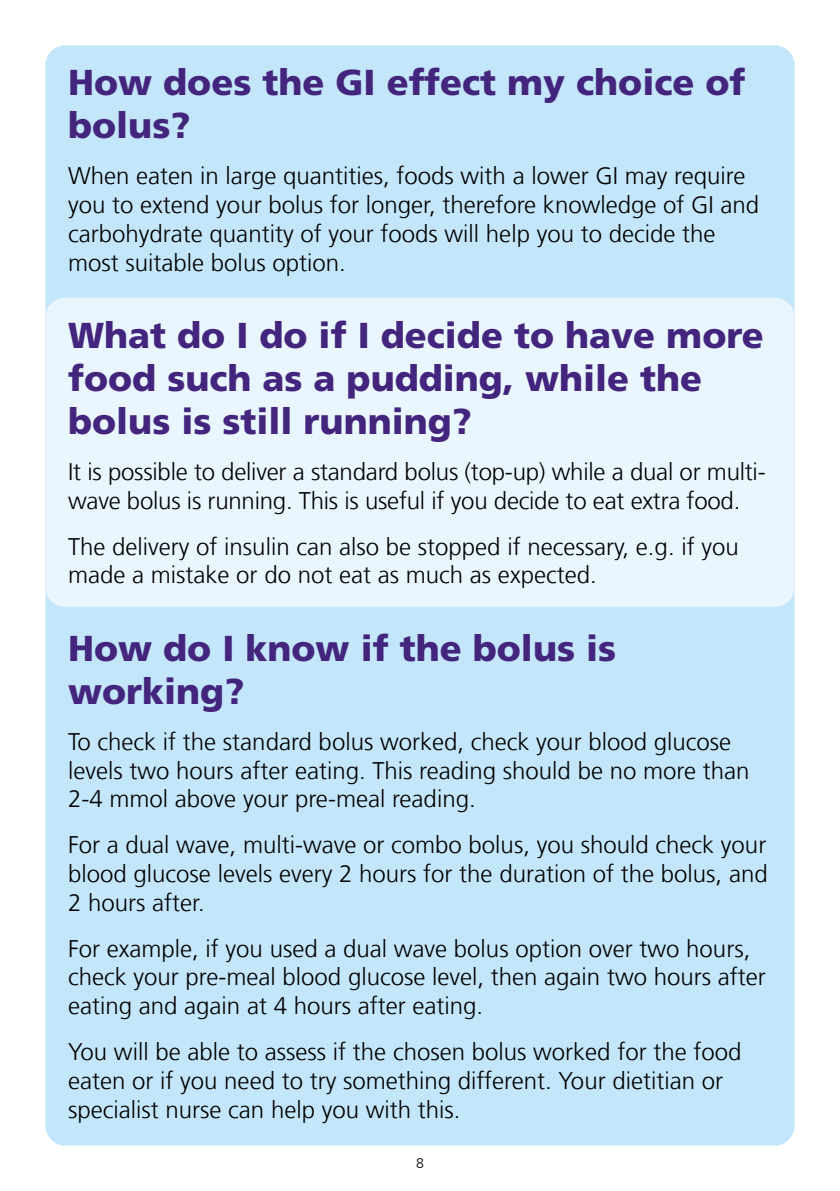
<style>
.page{position:relative;width:840px;height:1191px;background:#fff}
.page>*{position:absolute;margin:0;border:0;box-sizing:border-box;transform-origin:0 0}
.t1{font:900 36px/43.2px "Frutiger LT Com";color:#44257d}
.t2{font:300 24px/28.8px "Frutiger LT Com";color:#000}
.t3{font:300 14px "Frutiger LT Com";color:#000}
</style>
<div class="page">
<div style="left:45px;top:45px;width:749px;height:1100px;background:#c4e6fa;border-radius:20px"></div>
<div style="left:45px;top:298px;width:749px;height:309px;background:#eaf6fe;border-radius:20px"></div>
<h1 class="t1" style="left:68px;top:61px;width:678px">How does the GI effect my choice of bolus?</h1>
<p class="t2" style="left:68px;top:162px;width:692px">When eaten in large quantities, foods with a lower GI may require you to extend your bolus for longer, therefore knowledge of GI and carbohydrate quantity of your foods will help you to decide the most suitable bolus option.</p>
<h1 class="t1" style="left:68px;top:313px;width:696px">What do I do if I decide to have more food such as a pudding, while the bolus is still running?</h1>
<p class="t2" style="left:68px;top:457px;width:698px">It is possible to deliver a standard bolus (top-up) while a dual or multi&shy;wave bolus is running. This is useful if you decide to eat extra food.</p>
<p class="t2" style="left:68px;top:532px;width:671px">The delivery of insulin can also be stopped if necessary, e.g. if you made a mistake or do not eat as much as expected.</p>
<h1 class="t1" style="left:68px;top:626px;width:549px">How do I know if the bolus is working?</h1>
<p class="t2" style="left:68px;top:727px;width:682px">To check if the standard bolus worked, check your blood glucose levels two hours after eating. This reading should be no more than<br>2-4 mmol above your pre-meal reading.</p>
<p class="t2" style="left:68px;top:830px;width:700px;text-align:justify">For a dual wave, multi-wave or combo bolus, you should check your blood glucose levels every 2 hours for the duration of the bolus, and 2 hours after.</p>
<p class="t2" style="left:68px;top:934px;width:699px">For example, if you used a dual wave bolus option over two hours, check your pre-meal blood glucose level, then again two hours after eating and again at 4 hours after eating.</p>
<p class="t2" style="left:68px;top:1037px;width:674px">You will be able to assess if the chosen bolus worked for the food eaten or if you need to try something different. Your dietitian or specialist nurse can help you with this.</p>
<p class="t3" style="left:416px;top:1155px;width:9px">8</p>
</div>
